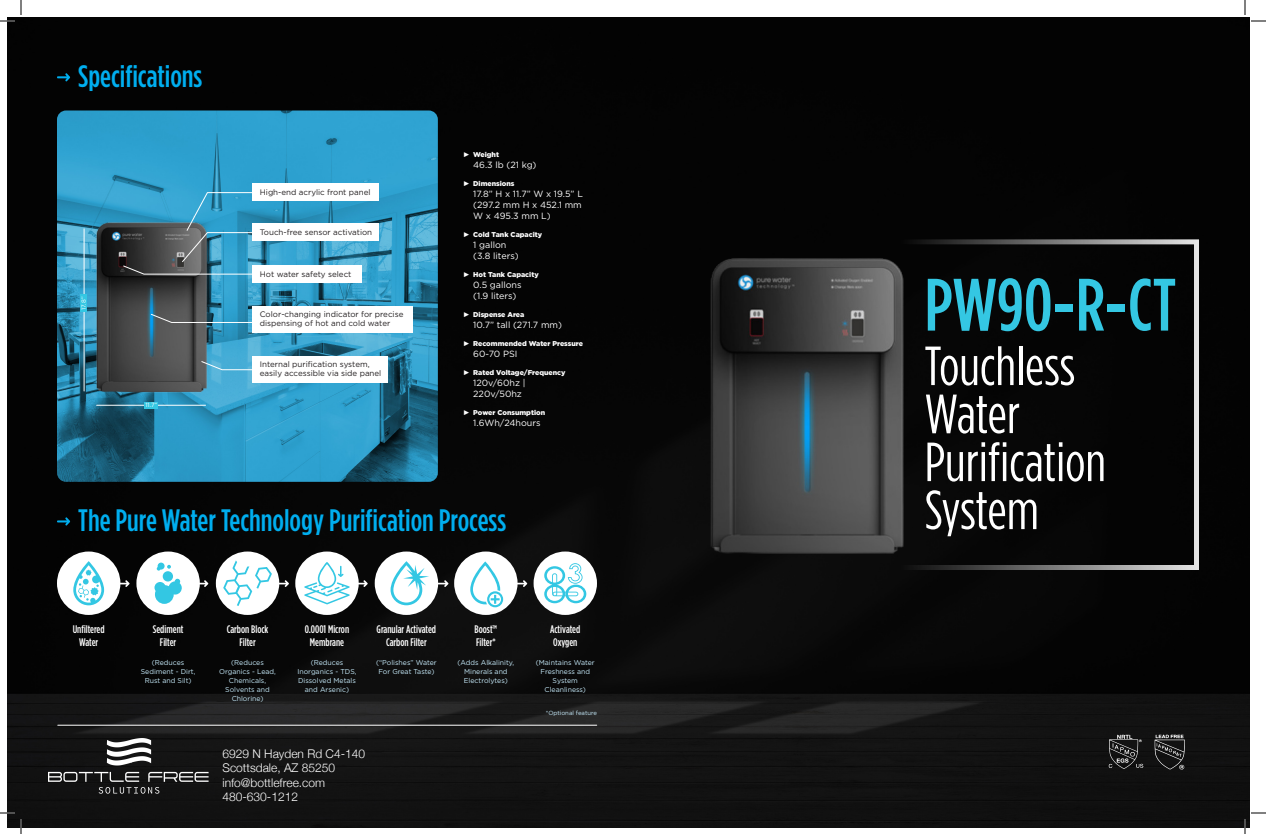
<style>
.page{position:relative;width:1266px;height:834px;background:#fff}
.page>*{position:absolute;margin:0;border:0;box-sizing:border-box;transform-origin:0 0}
.t1{font:500 74px "Gotham Condensed";color:#34c7e3}
.t2{font:55px/48px "Gotham Condensed";color:#fff}
.t3{font:500 31px "Gotham Condensed";color:#00aeef}
.t4{font:300 12px/14.4px "Helvetica Neue";color:#fff}
.t5{font:500 11px/13.2px "Gotham Condensed";color:#fff;text-align:center}
.t6{font:9px/10.8px "Gotham Pro";color:#fff}
.t7{font:8px/9px "Gotham Pro";color:#231f20}
.t8{font:7px/9px "Gotham Pro";color:#c6eafa;text-align:center}
.t9{font:900 7px "Gotham Pro";color:#fff}
.t10{font:6px "Gotham Pro";color:#c6eafa}
.t11{font:6px "Gotham Pro";color:#fff}
.s1{font-family:"Arial";font-weight:700}
</style>
<div class="page">
<img style="left:7px;top:18px;width:1242px;height:810px">
<div style="left:823px;top:239px;width:376px;height:331px;border:5px solid #fff"></div>
<svg style="left:57px;top:73px;width:13px;height:8px"></svg>
<svg style="left:57px;top:517px;width:13px;height:9px"></svg>
<img style="left:57px;top:110px;width:381px;height:372px">
<div style="left:216px;top:552px;width:63px;height:63px;background:#fff;border-radius:50%"></div>
<div style="left:57px;top:552px;width:63px;height:63px;background:#fff;border-radius:50%"></div>
<svg style="left:73px;top:561px;width:31px;height:44px"></svg>
<div style="left:136px;top:552px;width:64px;height:63px;background:#fff;border-radius:50%"></div>
<svg style="left:154px;top:579px;width:28px;height:25px"></svg>
<div style="left:163px;top:571px;width:10px;height:11px;background:#33c7e3;border-radius:50%"></div>
<svg style="left:157px;top:563px;width:14px;height:8px"></svg>
<div style="left:375px;top:552px;width:63px;height:63px;background:#fff;border-radius:50%"></div>
<svg style="left:391px;top:561px;width:38px;height:44px"></svg>
<div style="left:454px;top:552px;width:64px;height:63px;background:#fff;border-radius:50%"></div>
<svg style="left:470px;top:561px;width:33px;height:46px"></svg>
<div style="left:295px;top:552px;width:64px;height:63px;background:#fff;border-radius:50%"></div>
<svg style="left:304px;top:562px;width:46px;height:42px"></svg>
<div style="left:534px;top:552px;width:63px;height:63px;background:#fff;border-radius:50%"></div>
<svg style="left:544px;top:563px;width:42px;height:40px"></svg>
<hr style="left:58px;top:725px;width:539px;height:1px;background:#fff">
<img style="left:1102px;top:735px;width:88px;height:36px">
<svg style="left:120px;top:580px;width:10px;height:7px"></svg>
<svg style="left:223px;top:560px;width:66px;height:46px"></svg>
<svg style="left:438px;top:580px;width:10px;height:7px"></svg>
<svg style="left:199px;top:580px;width:9px;height:7px"></svg>
<svg style="left:358px;top:580px;width:10px;height:7px"></svg>
<svg style="left:517px;top:580px;width:10px;height:7px"></svg>
<img style="left:667px;top:238px;width:280px;height:335px">
<img style="left:71px;top:211px;width:161px;height:192px">
<hr style="left:84px;top:229px;width:1px;height:162px;background:#fff">
<div style="left:81px;top:295px;width:6px;height:17px;background:#34c7e3"></div>
<hr style="left:97px;top:405px;width:109px;height:1px;background:#fff">
<div style="left:145px;top:402px;width:13px;height:6px;background:#34c7e3"></div>
<div style="left:252px;top:184px;width:126px;height:17px;background:#fff"></div>
<div style="left:252px;top:224px;width:126px;height:17px;background:#fff"></div>
<div style="left:252px;top:266px;width:110px;height:17px;background:#fff"></div>
<svg style="left:123px;top:192px;width:130px;height:83px"></svg>
<div style="left:252px;top:306px;width:161px;height:26px;background:#fff"></div>
<svg style="left:151px;top:314px;width:101px;height:9px"></svg>
<div style="left:252px;top:356px;width:136px;height:26px;background:#fff"></div>
<svg style="left:201px;top:361px;width:51px;height:9px"></svg>
<svg style="left:0;top:0;width:22px;height:22px"></svg>
<svg style="left:0;top:812px;width:22px;height:22px"></svg>
<svg style="left:1244px;top:0;width:22px;height:22px"></svg>
<svg style="left:1244px;top:812px;width:22px;height:22px"></svg>
<img style="left:48px;top:739px;width:161px;height:68px">
<p class="t3" style="left:78px;top:58px;width:126px">Specifications</p>
<p class="t11" style="left:80px;top:310px;width:15px;rotate:-90deg">17.8”</p>
<p class="t11" style="left:145px;top:402px;width:13px">11.7”</p>
<p class="t7" style="left:260px;top:188px;width:112px">High-end acrylic front panel</p>
<p class="t7" style="left:260px;top:228px;width:114px">Touch-free sensor activation</p>
<p class="t7" style="left:260px;top:270px;width:93px">Hot water safety select</p>
<p class="t7" style="left:260px;top:310px;width:145px">Color-changing indicator for precise dispensing of hot and cold water</p>
<p class="t7" style="left:260px;top:360px;width:111px">Internal purification system,</p>
<p class="t7" style="left:260px;top:369px;width:123px">easily accessible via side panel</p>
<p class="t9" style="left:463px;top:151px;width:37px"><span class="s1">►</span> Weight</p>
<p class="t6" style="left:473px;top:159px;width:65px">46.3 lb (21 kg)</p>
<p class="t9" style="left:463px;top:180px;width:53px"><span class="s1">►</span> Dimensions</p>
<p class="t6" style="left:473px;top:189px;width:111px">17.8” H x 11.7” W x 19.5” L (297.2 mm H x 452.1 mm<br>W x 495.3 mm L)</p>
<p class="t9" style="left:463px;top:231px;width:81px"><span class="s1">►</span> Cold Tank Capacity</p>
<p class="t6" style="left:473px;top:239px;width:47px">1 gallon (3.8 liters)</p>
<p class="t9" style="left:463px;top:271px;width:77px"><span class="s1">►</span> Hot Tank Capacity</p>
<p class="t6" style="left:473px;top:279px;width:50px">0.5 gallons (1.9 liters)</p>
<p class="t9" style="left:463px;top:311px;width:63px"><span class="s1">►</span> Dispense Area</p>
<p class="t6" style="left:473px;top:319px;width:90px">10.7” tall (271.7 mm)</p>
<p class="t9" style="left:463px;top:340px;width:121px"><span class="s1">►</span> Recommended Water Pressure</p>
<p class="t6" style="left:473px;top:349px;width:46px">60-70 PSI</p>
<p class="t9" style="left:463px;top:369px;width:104px"><span class="s1">►</span> Rated Voltage/Frequency</p>
<p class="t6" style="left:473px;top:378px;width:54px">120v/60hz |<br>220v/50hz</p>
<p class="t9" style="left:463px;top:409px;width:83px"><span class="s1">►</span> Power Consumption</p>
<p class="t6" style="left:473px;top:418px;width:69px">1.6Wh/24hours</p>
<p class="t3" style="left:78px;top:502px;width:429px">The Pure Water Technology Purification Process</p>
<p class="t5" style="left:73px;top:622px;width:33px">Unfiltered<br>Water</p>
<p class="t5" style="left:153px;top:622px;width:32px">Sediment<br>Filter</p>
<p class="t5" style="left:227px;top:622px;width:43px">Carbon Block<br>Filter</p>
<p class="t5" style="left:305px;top:622px;width:46px">0.0001 Micron<br>Membrane</p>
<p class="t5" style="left:377px;top:622px;width:61px">Granular Activated<br>Carbon Filter</p>
<p class="t5" style="left:474px;top:622px;width:24px">Boost™</p>
<p class="t5" style="left:476px;top:636px;width:21px">Filter*</p>
<p class="t5" style="left:550px;top:622px;width:32px">Activated</p>
<p class="t5" style="left:553px;top:636px;width:26px">Oxygen</p>
<p class="t8" style="left:141px;top:658px;width:56px">(Reduces<br>Sediment - Dirt,<br>Rust and Silt)</p>
<p class="t8" style="left:219px;top:658px;width:58px">(Reduces<br>Organics - Lead,<br>Chemicals,<br>Solvents and<br>Chlorine)</p>
<p class="t8" style="left:297px;top:658px;width:61px">(Reduces<br>Inorganics - TDS,<br>Dissolved Metals and Arsenic)</p>
<p class="t8" style="left:376px;top:658px;width:62px">(“Polishes” Water</p>
<p class="t8" style="left:378px;top:667px;width:58px">For Great Taste)</p>
<p class="t8" style="left:458px;top:658px;width:58px">(Adds Alkalinity,<br>Minerals and<br>Electrolytes)</p>
<p class="t8" style="left:536px;top:658px;width:60px">(Maintains Water</p>
<p class="t8" style="left:540px;top:667px;width:51px">Freshness and<br>System</p>
<p class="t8" style="left:545px;top:685px;width:43px">Cleanliness)</p>
<p class="t10" style="left:546px;top:710px;width:53px">*Optional feature</p>
<p class="t4" style="left:222px;top:746px;width:144px">6929 N Hayden Rd C4-140<br>Scottsdale, AZ 85250 info@bottlefree.com<br>480-630-1212</p>
<p class="t1" style="left:925px;top:262px;width:253px">PW90-R-CT</p>
<p class="t2" style="left:925px;top:341px;width:183px">Touchless<br>Water<br>Purification<br>System</p>
</div>
